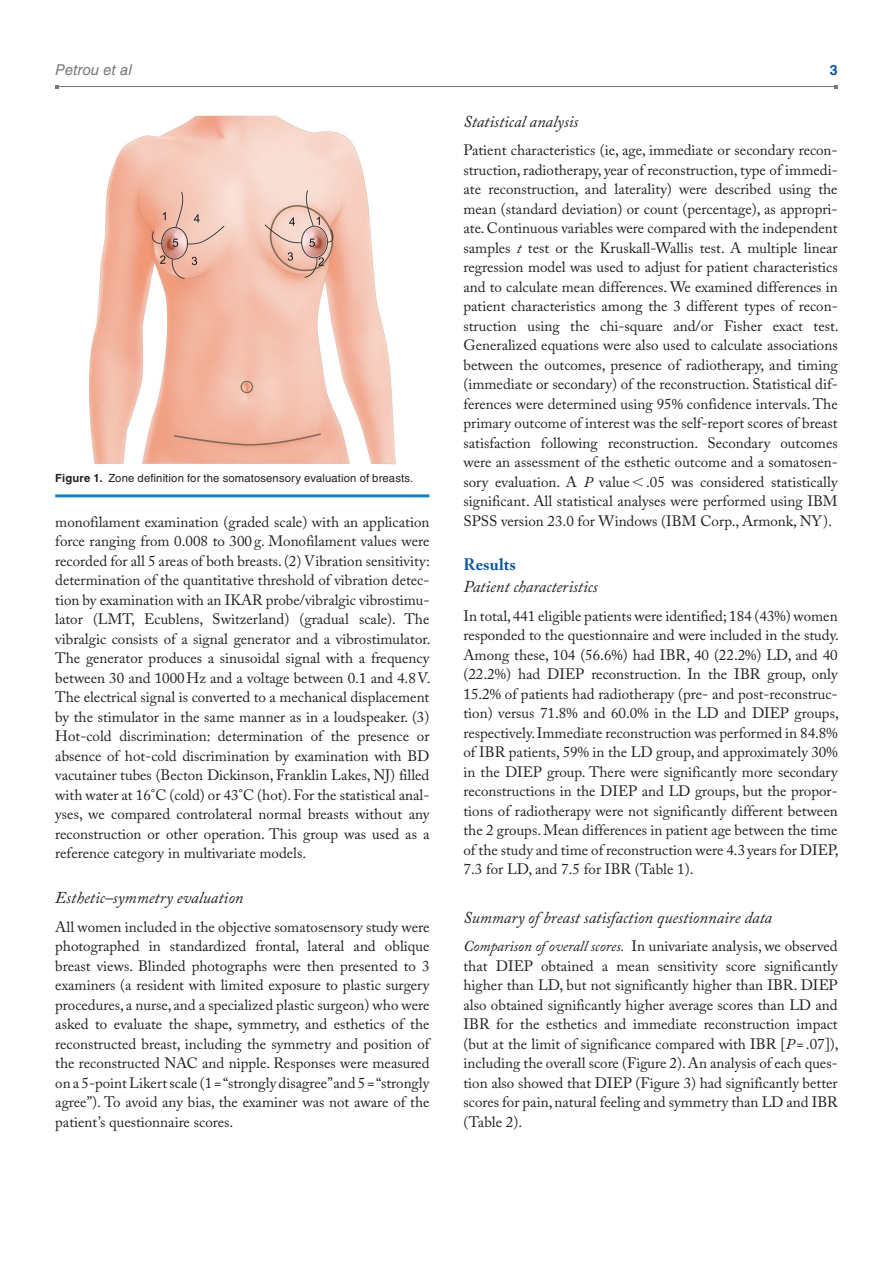
<style>
.page{position:relative;width:893px;height:1263px;background:#fff}
.page>*{position:absolute;margin:0;border:0;box-sizing:border-box;transform-origin:0 0}
.t1{font:italic 16.5px "Adobe Caslon Pro";color:#231f20}
.t2{font:700 16.5px "Adobe Caslon Pro";letter-spacing:.005em;color:#1055a4}
.t3{font:15px/19.5px "Adobe Caslon Pro";color:#231f20;text-align:justify}
.t4{font:italic 15px "Helvetica LT Std";color:#76787b}
.t5{font:700 14.25px "Helvetica LT Std";color:#1055a4}
.t6{font:11.25px "Helvetica LT Std";letter-spacing:.015em;color:#231f20}
.s1{font-weight:700}
.s2{font-style:italic}
</style>
<div class="page">
<hr style="left:57px;top:86px;width:779px;height:1px;background:#76787b">
<hr style="left:55px;top:494px;width:374px;height:3px;background:#1582c5">
<img style="left:89px;top:115px;width:307px;height:350px">
<p class="t4" style="left:55px;top:61px;width:78px">Petrou et al</p>
<p class="t5" style="left:830px;top:61px;width:9px">3</p>
<p class="t6" style="left:55px;top:471px;width:360px"><span class="s1">Figure 1.</span> Zone definition for the somatosensory evaluation of breasts.</p>
<p class="t3" style="left:55px;top:512px;width:377px">monofilament examination (graded scale) with an application force ranging from 0.008 to 300 g. Monofilament values were recorded for all 5 areas of both breasts. (2) Vibration sensitivity: determination of the quantitative threshold of vibration detec&shy;tion by examination with an IKAR probe/vibralgic vibrostimu&shy;lator (LMT, Ecublens, Switzerland) (gradual scale). The vibralgic consists of a signal generator and a vibrostimulator.<br>The generator produces a sinusoidal signal with a frequency between 30 and 1000Hz and a voltage between 0.1 and 4.8V.<br>The electrical signal is converted to a mechanical displacement by the stimulator in the same manner as in a loudspeaker. (3)<br>Hot-cold discrimination: determination of the presence or absence of hot-cold discrimination by examination with BD vacutainer tubes (Becton Dickinson, Franklin Lakes, NJ) filled with water at 16°C (cold) or 43°C (hot). For the statistical anal&shy;yses, we compared controlateral normal breasts without any reconstruction or other operation. This group was used as a reference category in multivariate models.</p>
<p class="t1" style="left:55px;top:888px;width:190px">Esthetic–symmetry evaluation</p>
<p class="t3" style="left:55px;top:917px;width:376px">All women included in the objective somatosensory study were photographed in standardized frontal, lateral and oblique breast views. Blinded photographs were then presented to 3 examiners (a resident with limited exposure to plastic surgery procedures, a nurse, and a specialized plastic surgeon) who were asked to evaluate the shape, symmetry, and esthetics of the reconstructed breast, including the symmetry and position of the reconstructed NAC and nipple. Responses were measured on a 5-point Likert scale (1=“strongly disagree” and 5=“strongly agree”). To avoid any bias, the examiner was not aware of the patient’s questionnaire scores.</p>
<p class="t1" style="left:463px;top:112px;width:116px">Statistical analysis</p>
<p class="t3" style="left:463px;top:141px;width:377px">Patient characteristics (ie, age, immediate or secondary recon&shy;struction, radiotherapy, year of reconstruction, type of immedi&shy;ate reconstruction, and laterality) were described using the mean (standard deviation) or count (percentage), as appropri&shy;ate. Continuous variables were compared with the independent samples <span class="s2">t</span> test or the Kruskall-Wallis test. A multiple linear regression model was used to adjust for patient characteristics and to calculate mean differences. We examined differences in patient characteristics among the 3 different types of recon&shy;struction using the chi-square and/or Fisher exact test.<br>Generalized equations were also used to calculate associations between the outcomes, presence of radiotherapy, and timing (immediate or secondary) of the reconstruction. Statistical dif&shy;ferences were determined using 95% confidence intervals. The primary outcome of interest was the self-report scores of breast satisfaction following reconstruction. Secondary outcomes were an assessment of the esthetic outcome and a somatosen&shy;sory evaluation. A <span class="s2">P</span> value .05 was considered statistically significant. All statistical analyses were performed using IBM SPSS version 23.0 for Windows (IBM Corp., Armonk, NY).</p>
<p class="t2" style="left:463px;top:554px;width:54px">Results</p>
<p class="t1" style="left:463px;top:577px;width:136px">Patient characteristics</p>
<p class="t3" style="left:463px;top:606px;width:377px">In total, 441 eligible patients were identified; 184 (43%) women responded to the questionnaire and were included in the study.<br>Among these, 104 (56.6%) had IBR, 40 (22.2%) LD, and 40 (22.2%) had DIEP reconstruction. In the IBR group, only 15.2% of patients had radiotherapy (pre- and post-reconstruc&shy;tion) versus 71.8% and 60.0% in the LD and DIEP groups, respectively. Immediate reconstruction was performed in 84.8% of IBR patients, 59% in the LD group, and approximately 30% in the DIEP group. There were significantly more secondary reconstructions in the DIEP and LD groups, but the propor&shy;tions of radiotherapy were not significantly different between the 2 groups. Mean differences in patient age between the time of the study and time of reconstruction were 4.3years for DIEP, 7.3 for LD, and 7.5 for IBR (Table 1).</p>
<p class="t1" style="left:463px;top:907px;width:310px">Summary of breast satisfaction questionnaire data</p>
<p class="t3" style="left:463px;top:936px;width:377px"><span class="s2">Comparison of overall scores.</span> In univariate analysis, we observed that DIEP obtained a mean sensitivity score significantly higher than LD, but not significantly higher than IBR. DIEP also obtained significantly higher average scores than LD and IBR for the esthetics and immediate reconstruction impact (but at the limit of significance compared with IBR [<span class="s2">P</span>= .07]), including the overall score (Figure 2). An analysis of each ques&shy;tion also showed that DIEP (Figure 3) had significantly better scores for pain, natural feeling and symmetry than LD and IBR (Table 2).</p>
</div>
